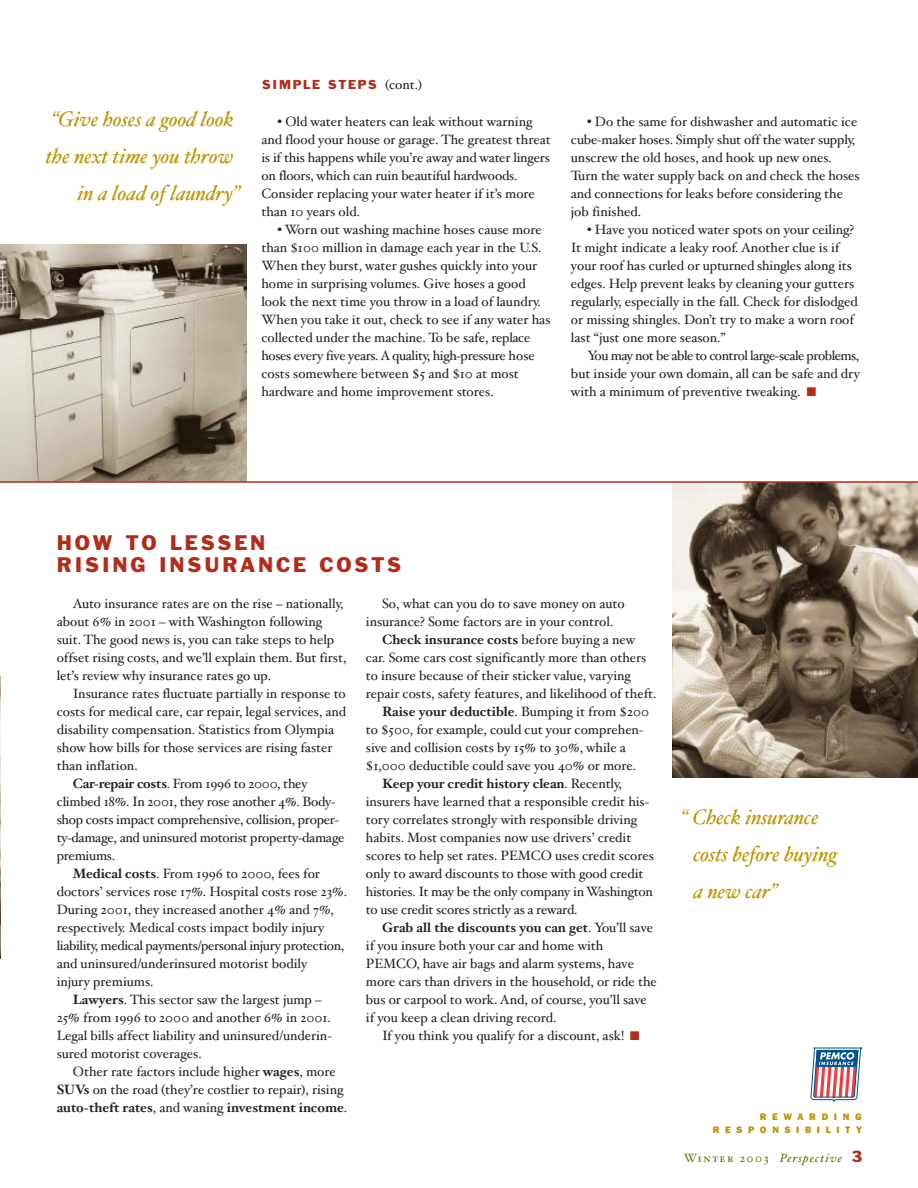
<style>
.page{position:relative;width:918px;height:1188px;background:#fff}
.page>*{position:absolute;margin:0;border:0;box-sizing:border-box;transform-origin:0 0}
.t1{font:italic 21px/37.2px "Hoefler Text";letter-spacing:-.005em;color:#bc9300;text-align:right}
.t2{font:19.5px/22.5px "Franklin Gothic";letter-spacing:.145em;color:#b22c19}
.t3{font:13.5px/18px "Hoefler Text";color:#231f1f}
.t4{font:13.5px "Hoefler Text";letter-spacing:-.02em;color:#231f1f}
.t5{font:700 13.5px "Hoefler Text";color:#231f1f}
.t6{font:13.5px "Hoefler Text";letter-spacing:-.025em;color:#231f1f}
.t7{font:italic 12px "Hoefler Text";letter-spacing:.095em;color:#706900}
.t8{font:12px "Franklin Gothic";letter-spacing:.145em;color:#b22c19}
.t9{font:800 9.75px/13.4px "Franklin Gothic";letter-spacing:.58em;color:#bc9300;text-align:right}
.s1{font-family:"Hoefler Text";font-size:13.5px;color:#231f1f}
.s2{font-family:"Web Knobs";font-size:12px;color:#b22c19}
.s3{font-weight:700}
.s4{font-weight:400}
.s5{font-family:"Hoefler Text Roman Small Caps";font-style:normal}
.s6{font-family:"Franklin Gothic";font-style:normal;font-size:15px;color:#b22c19}
</style>
<div class="page">
<img style="left:672px;top:483px;width:246px;height:295px">
<img style="left:0;top:245px;width:246px;height:236px">
<svg style="left:810px;top:1047px;width:53px;height:55px"></svg>
<img style="left:0;top:676px;width:1px;height:283px">
<hr style="left:0;top:481px;width:918px;height:2px;background:#b22c19">
<h1 class="t1" style="left:46px;top:103px;width:196px">“Give hoses a good look the next time you throw in a load of laundry”</h1>
<p class="t8" style="left:262px;top:80px;width:161px">SIMPLE STEPS <span class="s1">(cont.)</span></p>
<p class="t3" style="left:261px;top:115px;width:291px;text-indent:16px">• Old water heaters can leak without warning and flood your house or garage. The greatest threat is if this happens while you’re away and water lingers on floors, which can ruin beautiful hardwoods.<br>Consider replacing your water heater if it’s more than 10 years old.</p>
<p class="t3" style="left:261px;top:223px;width:291px;text-indent:16px">• Worn out washing machine hoses cause more than $100 million in damage each year in the U.S.<br>When they burst, water gushes quickly into your home in surprising volumes. Give hoses a good look the next time you throw in a load of laundry.<br>When you take it out, check to see if any water has collected under the machine. To be safe, replace hoses every five years. A quality, high-pressure hose costs somewhere between $5 and $10 at most hardware and home improvement stores.</p>
<p class="t3" style="left:571px;top:115px;width:290px;text-indent:16px">• Do the same for dishwasher and automatic ice cube-maker hoses. Simply shut off the water supply, unscrew the old hoses, and hook up new ones.<br>Turn the water supply back on and check the hoses and connections for leaks before considering the job finished.</p>
<p class="t3" style="left:571px;top:223px;width:288px;text-indent:16px">• Have you noticed water spots on your ceiling?<br>It might indicate a leaky roof. Another clue is if your roof has curled or upturned shingles along its edges. Help prevent leaks by cleaning your gutters regularly, especially in the fall. Check for dislodged or missing shingles. Don’t try to make a worn roof last “just one more season.”</p>
<p class="t3" style="left:571px;top:349px;width:291px;text-align:justify;text-indent:16px">You may not be able to control large-scale problems, but inside your own domain, all can be safe and dry with a minimum of preventive tweaking. <span class="s2">b</span></p>
<h2 class="t2" style="left:57px;top:533px;width:346px">HOW TO LESSEN<br>RISING INSURANCE COSTS</h2>
<p class="t3" style="left:57px;top:597px;width:291px;text-indent:16px">Auto insurance rates are on the rise – nationally, about 6% in 2001 – with Washington following suit. The good news is, you can take steps to help offset rising costs, and we’ll explain them. But first, let’s review why insurance rates go up.</p>
<p class="t3" style="left:73px;top:687px;width:274px">Insurance rates fluctuate partially in response to</p>
<p class="t3" style="left:57px;top:705px;width:291px">costs for medical care, car repair, legal services, and</p>
<p class="t3" style="left:57px;top:723px;width:279px">disability compensation. Statistics from Olympia</p>
<p class="t3" style="left:57px;top:741px;width:277px">show how bills for those services are rising faster</p>
<p class="t3" style="left:57px;top:759px;width:82px">than inflation.</p>
<p class="t4" style="left:73px;top:779px;width:236px"><span class="s3">Car-repair costs</span>. From 1996 to 2000, they</p>
<p class="t4" style="left:57px;top:797px;width:280px">climbed 18%. In 2001, they rose another 4%. Body-</p>
<p class="t4" style="left:57px;top:815px;width:284px">shop costs impact comprehensive, collision, proper-</p>
<p class="t4" style="left:57px;top:833px;width:289px">ty-damage, and uninsured motorist property-damage</p>
<p class="t4" style="left:57px;top:851px;width:60px">premiums.</p>
<p class="t3" style="left:73px;top:867px;width:249px"><span class="s3">Medical costs</span>. From 1996 to 2000, fees for</p>
<p class="t3" style="left:57px;top:885px;width:292px">doctors’ services rose 17%. Hospital costs rose 23%.</p>
<p class="t3" style="left:57px;top:903px;width:279px">During 2001, they increased another 4% and 7%,</p>
<p class="t3" style="left:57px;top:921px;width:269px">respectively. Medical costs impact bodily injury</p>
<p class="t6" style="left:57px;top:941px;width:289px">liability, medical payments/personal injury protection,</p>
<p class="t3" style="left:57px;top:957px;width:252px">and uninsured/underinsured motorist bodily</p>
<p class="t3" style="left:57px;top:975px;width:98px">injury premiums.</p>
<p class="t3" style="left:73px;top:993px;width:250px"><span class="s3">Lawyers</span>. This sector saw the largest jump –</p>
<p class="t3" style="left:57px;top:1011px;width:276px">25% from 1996 to 2000 and another 6% in 2001.</p>
<p class="t3" style="left:57px;top:1029px;width:277px">Legal bills affect liability and uninsured/underin-</p>
<p class="t3" style="left:57px;top:1047px;width:147px">sured motorist coverages.</p>
<p class="t3" style="left:73px;top:1065px;width:264px">Other rate factors include higher <span class="s3">wages</span>, more</p>
<p class="t3" style="left:57px;top:1083px;width:288px"><span class="s3">SUVs</span> on the road (they’re costlier to repair), rising</p>
<p class="t5" style="left:57px;top:1103px;width:292px">auto-theft rates<span class="s4">, and waning</span> investment income<span class="s4">.</span></p>
<p class="t3" style="left:382px;top:597px;width:244px">So, what can you do to save money on auto</p>
<p class="t3" style="left:366px;top:615px;width:249px">insurance? Some factors are in your control.</p>
<p class="t5" style="left:382px;top:635px;width:255px">Check insurance costs <span class="s4">before buying a new</span></p>
<p class="t3" style="left:366px;top:651px;width:282px">car. Some cars cost significantly more than others</p>
<p class="t3" style="left:366px;top:669px;width:267px">to insure because of their sticker value, varying</p>
<p class="t3" style="left:366px;top:687px;width:292px">repair costs, safety features, and likelihood of theft.</p>
<p class="t5" style="left:382px;top:707px;width:269px">Raise your deductible<span class="s4">. Bumping it from $200</span></p>
<p class="t3" style="left:366px;top:723px;width:279px">to $500, for example, could cut your comprehen-</p>
<p class="t3" style="left:366px;top:741px;width:262px">sive and collision costs by 15% to 30%, while a</p>
<p class="t3" style="left:366px;top:759px;width:272px">$1,000 deductible could save you 40% or more.</p>
<p class="t5" style="left:382px;top:779px;width:241px">Keep your credit history clean<span class="s4">. Recently,</span></p>
<p class="t3" style="left:366px;top:795px;width:285px">insurers have learned that a responsible credit his-</p>
<p class="t3" style="left:366px;top:813px;width:273px">tory correlates strongly with responsible driving</p>
<p class="t3" style="left:366px;top:831px;width:267px">habits. Most companies now use drivers’ credit</p>
<p class="t3" style="left:366px;top:849px;width:289px">scores to help set rates. PEMCO uses credit scores</p>
<p class="t3" style="left:366px;top:867px;width:279px">only to award discounts to those with good credit</p>
<p class="t4" style="left:366px;top:887px;width:288px">histories. It may be the only company in Washington</p>
<p class="t4" style="left:366px;top:905px;width:213px">to use credit scores strictly as a reward.</p>
<p class="t5" style="left:382px;top:923px;width:273px">Grab all the discounts you can get<span class="s4">. You’ll save</span></p>
<p class="t3" style="left:366px;top:939px;width:239px">if you insure both your car and home with</p>
<p class="t3" style="left:366px;top:957px;width:270px">PEMCO, have air bags and alarm systems, have</p>
<p class="t3" style="left:366px;top:975px;width:293px">more cars than drivers in the household, or ride the</p>
<p class="t3" style="left:366px;top:993px;width:282px">bus or carpool to work. And, of course, you’ll save</p>
<p class="t3" style="left:366px;top:1011px;width:192px">if you keep a clean driving record.</p>
<p class="t3" style="left:382px;top:1029px;width:259px">If you think you qualify for a discount, ask! <span class="s2">b</span></p>
<h1 class="t1" style="left:693px;top:801px;width:145px;text-align:left;text-indent:-12px">“ Check insurance costs before buying a new car”</h1>
<p class="t9" style="left:713px;top:1111px;width:150px">REWARDING<br>RESPONSIBILITY</p>
<p class="t7" style="left:684px;top:1154px;width:180px"><span class="s5">Winter 2003</span> Perspective <span class="s6">3</span></p>
</div>
